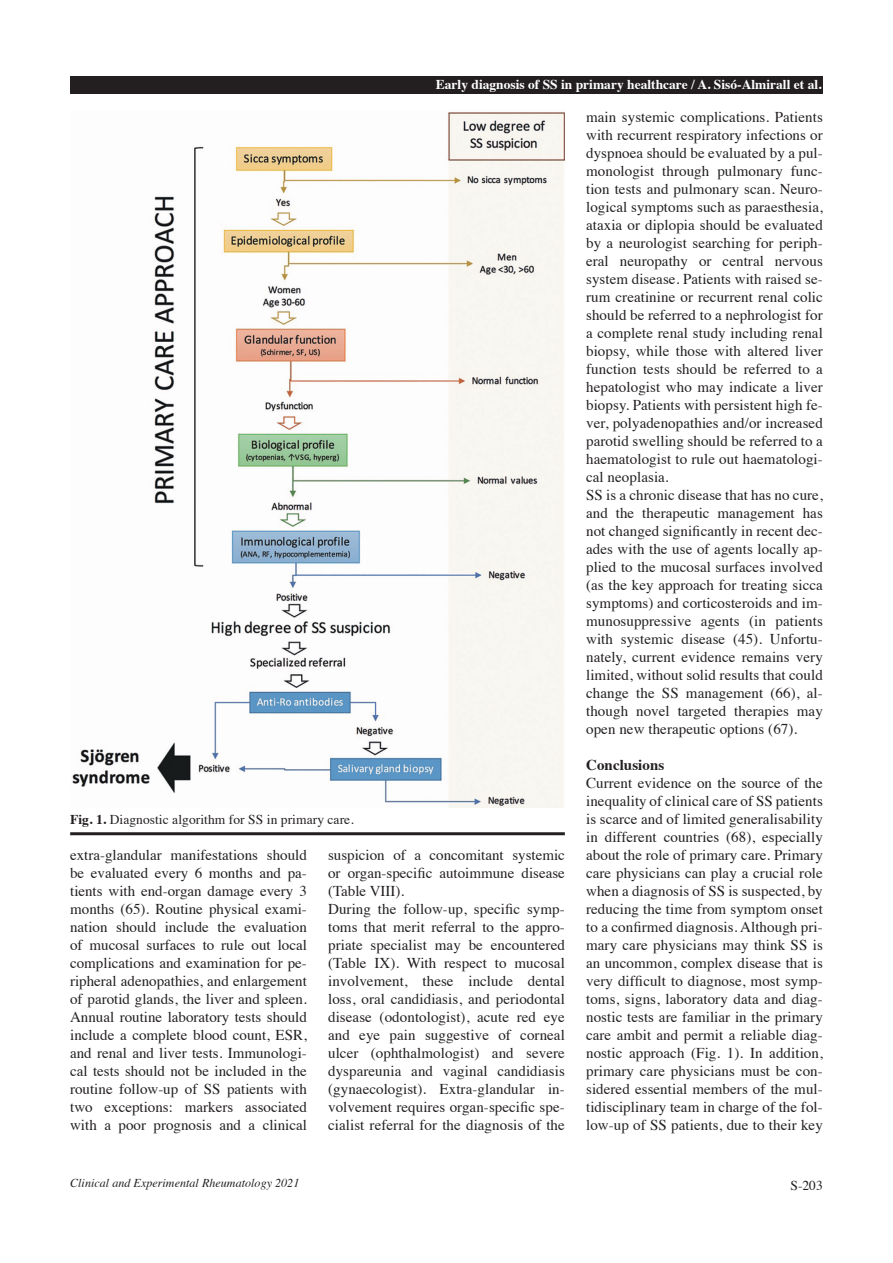
<style>
.page{position:relative;width:893px;height:1263px;background:#fff}
.page>*{position:absolute;margin:0;border:0;box-sizing:border-box;transform-origin:0 0}
.Normal__Web{font:15px/18px "Times";letter-spacing:.005em;color:#231f20;text-align:justify}
.Normal__Web-2{font:700 15px "Times";letter-spacing:.005em;color:#231f20}
.t1{font:700 13.5px "Times";color:#fff}
.TB_TTL{font:13.5px "Times";letter-spacing:.005em;color:#231f20}
.t2{font:italic 12px "Times";letter-spacing:.005em;color:#231f20}
.s1{font-weight:700}
</style>
<div class="page">
<div style="left:70px;top:77px;width:753px;height:17px;background:#231f20"></div>
<img style="left:72px;top:112px;width:493px;height:695px">
<hr style="left:70px;top:832px;width:495px;height:3px;background:#231f20">
<p class="t1" style="left:436px;top:71px;width:387px">Early diagnosis of SS in primary healthcare / A. Sisó-Almirall et al.</p>
<p class="TB_TTL" style="left:70px;top:806px;width:285px"><span class="s1">Fig. 1.</span> Diagnostic algorithm for SS in primary care.</p>
<p class="Normal__Web" style="left:70px;top:844px;width:238px">extra-glandular manifestations should be evaluated every 6 months and pa&shy;tients with end-organ damage every 3 months (65). Routine physical exami&shy;nation should include the evaluation of mucosal surfaces to rule out local complications and examination for pe&shy;ripheral adenopathies, and enlargement of parotid glands, the liver and spleen.<br>Annual routine laboratory tests should include a complete blood count, ESR, and renal and liver tests. Immunologi&shy;cal tests should not be included in the routine follow-up of SS patients with two exceptions: markers associated with a poor prognosis and a clinical</p>
<p class="Normal__Web" style="left:328px;top:844px;width:238px">suspicion of a concomitant systemic or organ-specific autoimmune disease (Table VIII).</p>
<p class="Normal__Web" style="left:328px;top:898px;width:238px">During the follow-up, specific symp&shy;toms that merit referral to the appro&shy;priate specialist may be encountered (Table IX). With respect to mucosal involvement, these include dental loss, oral candidiasis, and periodontal disease (odontologist), acute red eye and eye pain suggestive of corneal ulcer (ophthalmologist) and severe dyspareunia and vaginal candidiasis (gynaecologist). Extra-glandular in&shy;volvement requires organ-specific spe&shy;cialist referral for the diagnosis of the</p>
<p class="Normal__Web" style="left:586px;top:106px;width:238px">main systemic complications. Patients with recurrent respiratory infections or dyspnoea should be evaluated by a pul&shy;monologist through pulmonary func&shy;tion tests and pulmonary scan. Neuro&shy;logical symptoms such as paraesthesia, ataxia or diplopia should be evaluated by a neurologist searching for periph&shy;eral neuropathy or central nervous system disease. Patients with raised se&shy;rum creatinine or recurrent renal colic should be referred to a nephrologist for a complete renal study including renal biopsy, while those with altered liver function tests should be referred to a hepatologist who may indicate a liver biopsy. Patients with persistent high fe&shy;ver, polyadenopathies and/or increased parotid swelling should be referred to a haematologist to rule out haematologi&shy;cal neoplasia.</p>
<p class="Normal__Web" style="left:586px;top:484px;width:238px">SS is a chronic disease that has no cure, and the therapeutic management has not changed significantly in recent dec&shy;ades with the use of agents locally ap&shy;plied to the mucosal surfaces involved (as the key approach for treating sicca symptoms) and corticosteroids and im&shy;munosuppressive agents (in patients with systemic disease (45). Unfortu&shy;nately, current evidence remains very limited, without solid results that could change the SS management (66), al&shy;though novel targeted therapies may open new therapeutic options (67).</p>
<p class="Normal__Web-2" style="left:586px;top:750px;width:80px">Conclusions</p>
<p class="Normal__Web" style="left:586px;top:772px;width:238px">Current evidence on the source of the inequality of clinical care of SS patients is scarce and of limited generalisability in different countries (68), especially about the role of primary care. Primary care physicians can play a crucial role when a diagnosis of SS is suspected, by reducing the time from symptom onset to a confirmed diagnosis. Although pri&shy;mary care physicians may think SS is an uncommon, complex disease that is very difficult to diagnose, most symp&shy;toms, signs, laboratory data and diag&shy;nostic tests are familiar in the primary care ambit and permit a reliable diag&shy;nostic approach (Fig. 1). In addition, primary care physicians must be con&shy;sidered essential members of the mul&shy;tidisciplinary team in charge of the fol&shy;low-up of SS patients, due to their key</p>
<p class="t2" style="left:70px;top:1172px;width:231px">Clinical and Experimental Rheumatology 2021</p>
<p class="TB_TTL" style="left:791px;top:1173px;width:34px">S-203</p>
</div>
